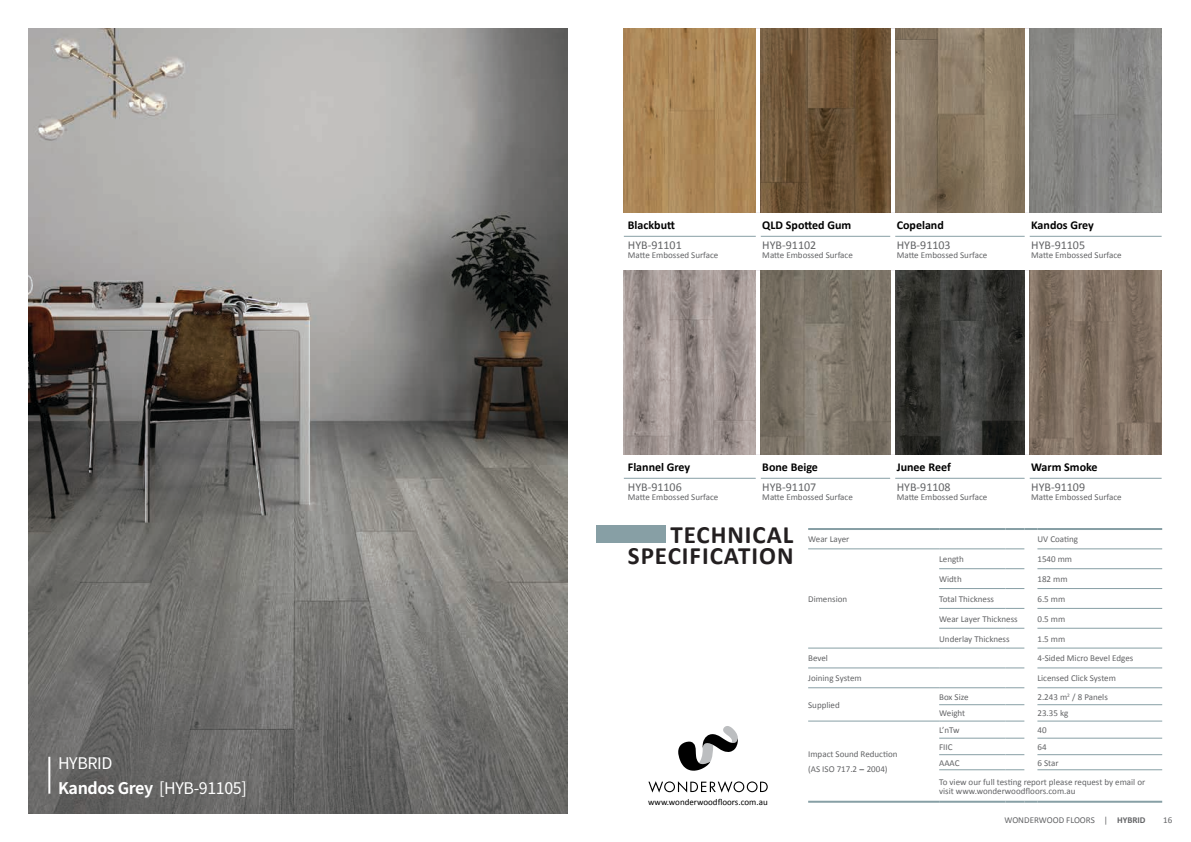
<style>
.page{position:relative;width:1191px;height:842px;background:#fff}
.page>*{position:absolute;margin:0;border:0;box-sizing:border-box;transform-origin:0 0}
.t1{font:700 25px/21px "Calibri";letter-spacing:.04em;color:#231f20;text-align:right}
.t2{font:16px/24.9px "Source Han Sans";letter-spacing:-.025em;color:#fff}
.t3{font:700 12px "Calibri";color:#000}
.t4{font:12px "Calibri";color:#636466}
.t5{font:9px/14.7px "Calibri";color:#636466}
.t6{font:9px "Calibri";color:#000}
.s1{font-weight:700}
.s2{font-family:"Frutiger LT Std";font-weight:700}
</style>
<div class="page">
<img style="left:28px;top:28px;width:539px;height:786px">
<hr style="left:624px;top:478px;width:132px;height:1px;background:#879fa5">
<hr style="left:761px;top:478px;width:129px;height:1px;background:#879fa5">
<hr style="left:895px;top:478px;width:129px;height:1px;background:#879fa5">
<hr style="left:1029px;top:478px;width:132px;height:1px;background:#879fa5">
<hr style="left:624px;top:236px;width:132px;height:1px;background:#879fa5">
<hr style="left:761px;top:236px;width:129px;height:1px;background:#879fa5">
<hr style="left:895px;top:236px;width:129px;height:1px;background:#879fa5">
<hr style="left:1029px;top:236px;width:132px;height:1px;background:#879fa5">
<img style="left:624px;top:28px;width:132px;height:185px">
<img style="left:761px;top:28px;width:129px;height:185px">
<img style="left:895px;top:28px;width:129px;height:185px">
<img style="left:1029px;top:28px;width:132px;height:185px">
<img style="left:624px;top:270px;width:132px;height:185px">
<img style="left:761px;top:270px;width:129px;height:185px">
<img style="left:895px;top:270px;width:129px;height:185px">
<img style="left:1029px;top:270px;width:132px;height:185px">
<hr style="left:808px;top:528px;width:131px;height:2px;background:#879fa5">
<hr style="left:939px;top:528px;width:66px;height:2px;background:#879fa5">
<svg style="left:1005px;top:528px;width:32px;height:2px"></svg>
<hr style="left:1037px;top:528px;width:125px;height:2px;background:#879fa5">
<hr style="left:808px;top:801px;width:131px;height:2px;background:#879fa5">
<hr style="left:939px;top:801px;width:66px;height:2px;background:#879fa5">
<svg style="left:1005px;top:801px;width:32px;height:2px"></svg>
<hr style="left:1037px;top:801px;width:125px;height:2px;background:#879fa5">
<hr style="left:1037px;top:549px;width:125px;height:1px;background:#879fa5">
<hr style="left:1037px;top:568px;width:125px;height:1px;background:#879fa5">
<hr style="left:1037px;top:588px;width:125px;height:1px;background:#879fa5">
<hr style="left:1037px;top:608px;width:125px;height:1px;background:#879fa5">
<hr style="left:1037px;top:628px;width:125px;height:1px;background:#879fa5">
<hr style="left:1037px;top:648px;width:125px;height:1px;background:#879fa5">
<hr style="left:1037px;top:668px;width:125px;height:1px;background:#879fa5">
<hr style="left:1037px;top:688px;width:125px;height:1px;background:#879fa5">
<hr style="left:1037px;top:704px;width:125px;height:1px;background:#879fa5">
<hr style="left:1037px;top:721px;width:125px;height:1px;background:#879fa5">
<hr style="left:1037px;top:738px;width:125px;height:1px;background:#879fa5">
<hr style="left:1037px;top:754px;width:125px;height:1px;background:#879fa5">
<hr style="left:1037px;top:770px;width:125px;height:1px;background:#879fa5">
<hr style="left:808px;top:549px;width:131px;height:1px;background:#879fa5">
<hr style="left:939px;top:549px;width:66px;height:1px;background:#879fa5">
<svg style="left:1005px;top:549px;width:19px;height:1px"></svg>
<hr style="left:939px;top:568px;width:66px;height:1px;background:#879fa5">
<svg style="left:1005px;top:568px;width:19px;height:1px"></svg>
<hr style="left:939px;top:588px;width:66px;height:1px;background:#879fa5">
<svg style="left:1005px;top:588px;width:19px;height:1px"></svg>
<hr style="left:939px;top:608px;width:66px;height:1px;background:#879fa5">
<svg style="left:1005px;top:608px;width:19px;height:1px"></svg>
<hr style="left:939px;top:628px;width:66px;height:1px;background:#879fa5">
<svg style="left:1005px;top:628px;width:19px;height:1px"></svg>
<hr style="left:808px;top:648px;width:131px;height:1px;background:#879fa5">
<hr style="left:939px;top:648px;width:66px;height:1px;background:#879fa5">
<svg style="left:1005px;top:648px;width:19px;height:1px"></svg>
<hr style="left:808px;top:668px;width:131px;height:1px;background:#879fa5">
<hr style="left:939px;top:668px;width:66px;height:1px;background:#879fa5">
<svg style="left:1005px;top:668px;width:19px;height:1px"></svg>
<hr style="left:939px;top:688px;width:66px;height:1px;background:#879fa5">
<svg style="left:1005px;top:688px;width:19px;height:1px"></svg>
<hr style="left:939px;top:704px;width:66px;height:1px;background:#879fa5">
<svg style="left:1005px;top:704px;width:19px;height:1px"></svg>
<hr style="left:939px;top:721px;width:66px;height:1px;background:#879fa5">
<svg style="left:1005px;top:721px;width:19px;height:1px"></svg>
<hr style="left:939px;top:738px;width:66px;height:1px;background:#879fa5">
<svg style="left:1005px;top:738px;width:19px;height:1px"></svg>
<hr style="left:939px;top:754px;width:66px;height:1px;background:#879fa5">
<svg style="left:1005px;top:754px;width:19px;height:1px"></svg>
<hr style="left:939px;top:770px;width:66px;height:1px;background:#879fa5">
<svg style="left:1005px;top:770px;width:19px;height:1px"></svg>
<hr style="left:808px;top:688px;width:131px;height:1px;background:#879fa5">
<hr style="left:808px;top:721px;width:131px;height:1px;background:#879fa5">
<svg style="left:678px;top:726px;width:60px;height:45px"></svg>
<svg style="left:648px;top:781px;width:119px;height:11px"></svg>
<div style="left:596px;top:525px;width:70px;height:17px;background:#879fa5"></div>
<hr style="left:48px;top:757px;width:2px;height:37px;background:#fff">
<h2 class="t2" style="left:58px;top:751px;width:190px">HYBRID<br><span class="s1">Kandos Grey</span> [HYB-91105]</h2>
<h3 class="t3" style="left:628px;top:217px;width:49px">Blackbutt</h3>
<h3 class="t3" style="left:762px;top:217px;width:90px">QLD Spotted Gum</h3>
<h3 class="t3" style="left:896px;top:217px;width:49px">Copeland</h3>
<h3 class="t3" style="left:1031px;top:217px;width:64px">Kandos Grey</h3>
<h3 class="t4" style="left:628px;top:238px;width:55px">HYB-91101</h3>
<p class="t5" style="left:628px;top:248px;width:92px">Matte Embossed Surface</p>
<h3 class="t4" style="left:762px;top:238px;width:55px">HYB-91102</h3>
<p class="t5" style="left:762px;top:248px;width:92px">Matte Embossed Surface</p>
<h3 class="t4" style="left:896px;top:238px;width:55px">HYB-91103</h3>
<p class="t5" style="left:896px;top:248px;width:92px">Matte Embossed Surface</p>
<h3 class="t4" style="left:1031px;top:238px;width:55px">HYB-91105</h3>
<p class="t5" style="left:1031px;top:248px;width:92px">Matte Embossed Surface</p>
<h3 class="t3" style="left:628px;top:459px;width:64px">Flannel Grey</h3>
<h3 class="t3" style="left:762px;top:459px;width:57px">Bone Beige</h3>
<h3 class="t3" style="left:896px;top:459px;width:56px">Junee Reef</h3>
<h3 class="t3" style="left:1031px;top:459px;width:68px">Warm Smoke</h3>
<h3 class="t4" style="left:628px;top:480px;width:55px">HYB-91106</h3>
<p class="t5" style="left:628px;top:490px;width:92px">Matte Embossed Surface</p>
<h3 class="t4" style="left:762px;top:480px;width:55px">HYB-91107</h3>
<p class="t5" style="left:762px;top:490px;width:92px">Matte Embossed Surface</p>
<h3 class="t4" style="left:896px;top:480px;width:55px">HYB-91108</h3>
<p class="t5" style="left:896px;top:490px;width:92px">Matte Embossed Surface</p>
<h3 class="t4" style="left:1031px;top:480px;width:55px">HYB-91109</h3>
<p class="t5" style="left:1031px;top:490px;width:92px">Matte Embossed Surface</p>
<h1 class="t1" style="left:628px;top:524px;width:167px">TECHNICAL<br>SPECIFICATION</h1>
<p class="t6" style="left:648px;top:797px;width:121px">www.wonderwoodfloors.com.au</p>
<p class="t5" style="left:808px;top:532px;width:43px">Wear Layer</p>
<p class="t5" style="left:1037px;top:532px;width:42px">UV Coating</p>
<p class="t5" style="left:808px;top:591px;width:41px">Dimension</p>
<p class="t5" style="left:939px;top:552px;width:26px">Length</p>
<p class="t5" style="left:1037px;top:552px;width:36px">1540 mm</p>
<p class="t5" style="left:939px;top:572px;width:24px">Width</p>
<p class="t5" style="left:1037px;top:572px;width:32px">182 mm</p>
<p class="t5" style="left:939px;top:591px;width:56px">Total Thickness</p>
<p class="t5" style="left:1037px;top:591px;width:29px">6.5 mm</p>
<p class="t5" style="left:939px;top:611px;width:80px">Wear Layer Thickness</p>
<p class="t5" style="left:1037px;top:611px;width:29px">0.5 mm</p>
<p class="t5" style="left:939px;top:631px;width:72px">Underlay Thickness</p>
<p class="t5" style="left:1037px;top:631px;width:29px">1.5 mm</p>
<p class="t5" style="left:808px;top:651px;width:21px">Bevel</p>
<p class="t5" style="left:1037px;top:651px;width:97px">4-Sided Micro Bevel Edges</p>
<p class="t5" style="left:808px;top:671px;width:55px">Joining System</p>
<p class="t5" style="left:1037px;top:671px;width:80px">Licensed Click System</p>
<p class="t5" style="left:808px;top:697px;width:33px">Supplied</p>
<p class="t5" style="left:939px;top:689px;width:31px">Box Size</p>
<p class="t5" style="left:1037px;top:689px;width:72px">2.243 m<sup>2</sup> / 8 Panels</p>
<p class="t5" style="left:939px;top:706px;width:28px">Weight</p>
<p class="t5" style="left:1037px;top:706px;width:32px">23.35 kg</p>
<p class="t5" style="left:808px;top:747px;width:91px">Impact Sound Reduction (AS ISO 717.2 <span class="s2">−</span> 2004)</p>
<p class="t5" style="left:939px;top:723px;width:22px">L’nTw</p>
<p class="t5" style="left:1037px;top:723px;width:11px">40</p>
<p class="t5" style="left:939px;top:739px;width:15px">FIIC</p>
<p class="t5" style="left:1037px;top:739px;width:11px">64</p>
<p class="t5" style="left:939px;top:755px;width:22px">AAAC</p>
<p class="t5" style="left:939px;top:753px;width:208px;line-height:19px;text-indent:98px">6 Star<br>To view our full testing report please request by email or</p>
<p class="t5" style="left:939px;top:783px;width:138px">visit www.wonderwoodfloors.com.au</p>
<p class="t5" style="left:1004px;top:812px;width:143px">WONDERWOOD FLOORS | <span class="s1">HYBRID</span></p>
<p class="t5" style="left:1163px;top:812px;width:11px">16</p>
</div>
